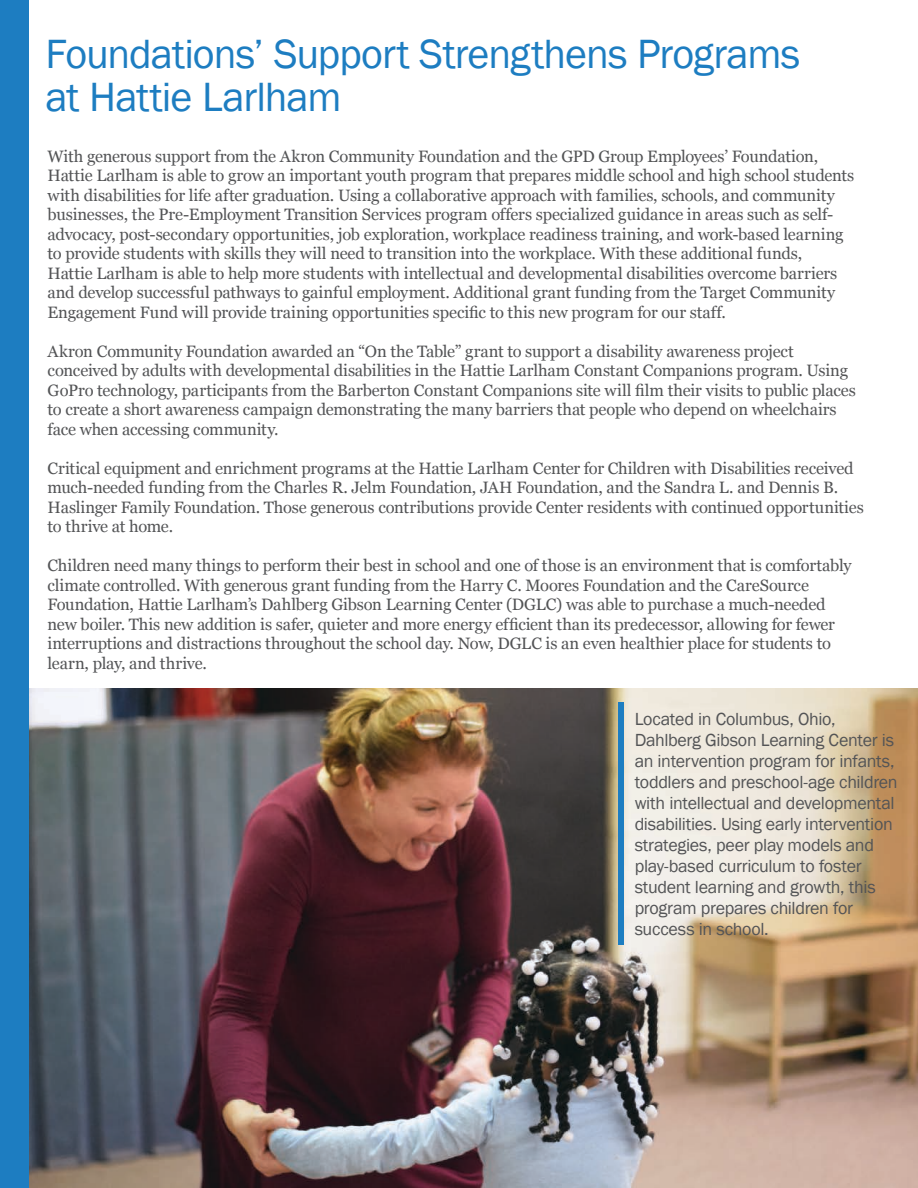
<style>
.page{position:relative;width:918px;height:1188px;background:#fff}
.page>*{position:absolute;margin:0;border:0;box-sizing:border-box;transform-origin:0 0}
.t1{font:42px/43.5px "Franklin Gothic";letter-spacing:-.025em;color:#1d7dc1}
.t2{font:18px/21px "Franklin Gothic";letter-spacing:-.02em;color:#535456}
.t3{font:16.5px/19.5px "Georgia";letter-spacing:-.01em;color:#535456}
</style>
<div class="page">
<img style="left:28px;top:688px;width:890px;height:500px">
<div style="left:0;top:0;width:28px;height:1188px;background:#1d7dc1"></div>
<div style="left:618px;top:702px;width:6px;height:243px;background:#1d7dc1"></div>
<h1 class="t1" style="left:45px;top:33px;width:757px">Foundations’ Support Strengthens Programs at Hattie Larlham</h1>
<p class="t3" style="left:48px;top:146px;width:808px">With generous support from the Akron Community Foundation and the GPD Group Employees’ Foundation, Hattie Larlham is able to grow an important youth program that prepares middle school and high school students with disabilities for life after graduation. Using a collaborative approach with families, schools, and community businesses, the Pre-Employment Transition Services program offers specialized guidance in areas such as self&shy;advocacy, post-secondary opportunities, job exploration, workplace readiness training, and work-based learning to provide students with skills they will need to transition into the workplace. With these additional funds,<br>Hattie Larlham is able to help more students with intellectual and developmental disabilities overcome barriers and develop successful pathways to gainful employment. Additional grant funding from the Target Community Engagement Fund will provide training opportunities specific to this new program for our staff.</p>
<p class="t3" style="left:48px;top:341px;width:810px">Akron Community Foundation awarded an “On the Table” grant to support a disability awareness project conceived by adults with developmental disabilities in the Hattie Larlham Constant Companions program. Using GoPro technology, participants from the Barberton Constant Companions site will film their visits to public places to create a short awareness campaign demonstrating the many barriers that people who depend on wheelchairs face when accessing community.</p>
<p class="t3" style="left:48px;top:458px;width:818px">Critical equipment and enrichment programs at the Hattie Larlham Center for Children with Disabilities received much-needed funding from the Charles R. Jelm Foundation, JAH Foundation, and the Sandra L. and Dennis B.<br>Haslinger Family Foundation. Those generous contributions provide Center residents with continued opportunities to thrive at home.</p>
<p class="t3" style="left:48px;top:556px;width:806px">Children need many things to perform their best in school and one of those is an environment that is comfortably climate controlled. With generous grant funding from the Harry C. Moores Foundation and the CareSource Foundation, Hattie Larlham’s Dahlberg Gibson Learning Center (DGLC) was able to purchase a much-needed new boiler. This new addition is safer, quieter and more energy efficient than its predecessor, allowing for fewer interruptions and distractions throughout the school day. Now, DGLC is an even healthier place for students to learn, play, and thrive.</p>
<p class="t2" style="left:635px;top:709px;width:264px">Located in Columbus, Ohio, Dahlberg Gibson Learning Center is an intervention program for infants, toddlers and preschool-age children with intellectual and developmental disabilities. Using early intervention strategies, peer play models and play-based curriculum to foster student learning and growth, this program prepares children for success in school.</p>
</div>
